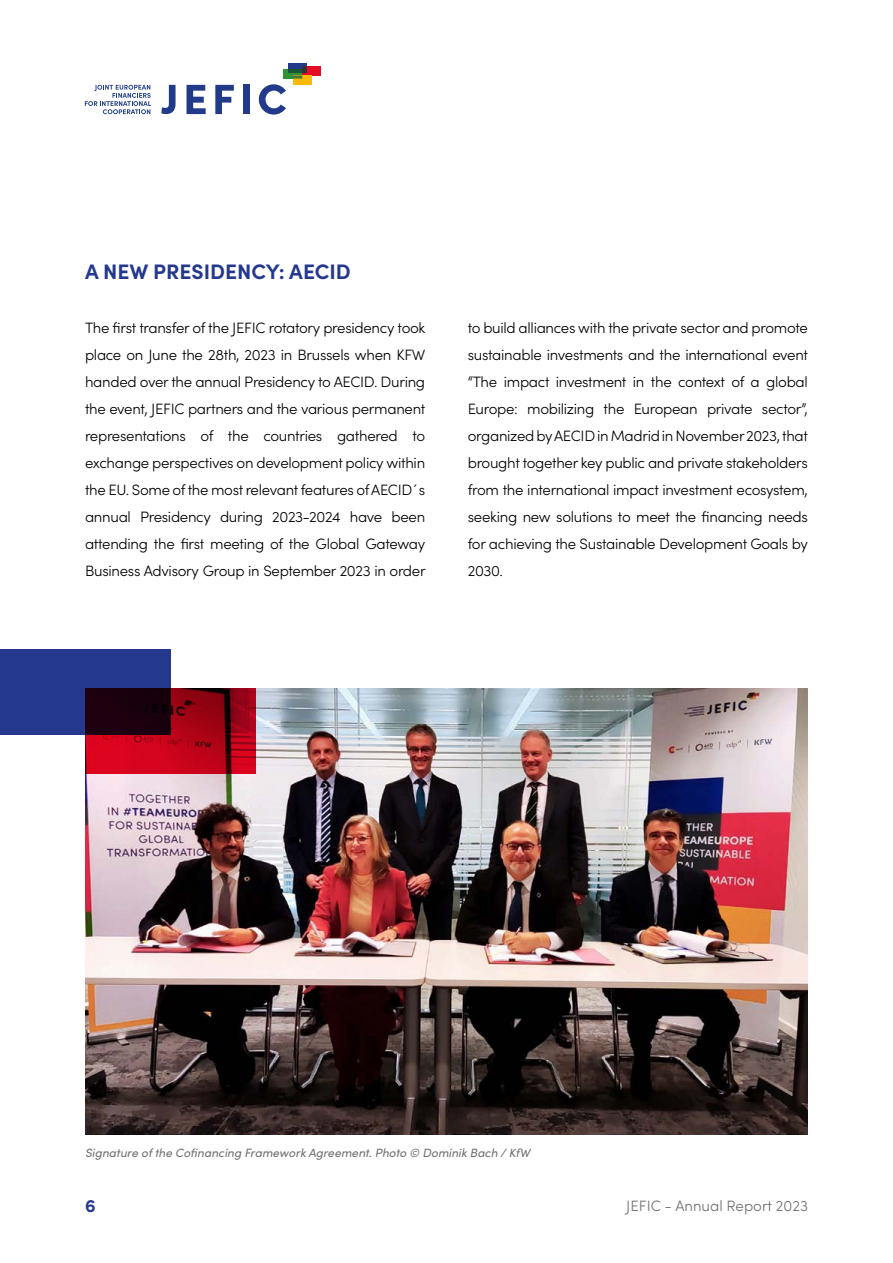
<style>
.page{position:relative;width:893px;height:1263px;background:#fff}
.page>*{position:absolute;margin:0;border:0;box-sizing:border-box;transform-origin:0 0}
.t1{font:700 21px "Sofia Pro";color:#24388d}
.t2{font:700 18px "Sofia Pro";color:#24388d}
.viñeta{font:300 15px/27px "Sofia Pro";letter-spacing:-.02em;color:#000;text-align:justify}
.t3{font:300 15px "Sofia Pro";color:#706f6f}
.pie_foto{font:italic 12px "Sofia Pro";color:#706f6f}
</style>
<div class="page">
<svg style="left:85px;top:85px;width:66px;height:29px"></svg>
<svg style="left:161px;top:85px;width:15px;height:29px"></svg>
<svg style="left:187px;top:85px;width:19px;height:29px"></svg>
<svg style="left:215px;top:85px;width:19px;height:29px"></svg>
<div style="left:243px;top:85px;width:7px;height:29px;background:#213b8a"></div>
<svg style="left:259px;top:84px;width:27px;height:31px"></svg>
<div style="left:288px;top:63px;width:19px;height:9px;background:#213b8a"></div>
<div style="left:283px;top:69px;width:19px;height:10px;background:#309437"></div>
<div style="left:302px;top:66px;width:19px;height:9px;background:#e40c22"></div>
<div style="left:293px;top:75px;width:19px;height:10px;background:#fbba09"></div>
<hr style="left:288px;top:69px;width:14px;height:3px;background:#175535">
<svg style="left:293px;top:66px;width:14px;height:13px"></svg>
<img style="left:85px;top:688px;width:723px;height:447px">
<div style="left:0;top:649px;width:170px;height:85px;background:#24388d"></div>
<svg style="left:85px;top:689px;width:170px;height:85px;background:#860215"></svg>
<p class="t1" style="left:85px;top:255px;width:267px">A NEW PRESIDENCY: AECID</p>
<p class="viñeta" style="left:85px;top:313px;width:342px">The first transfer of the JEFIC rotatory presidency took place on June the 28th, 2023 in Brussels when KFW handed over the annual Presidency to AECID. During the event, JEFIC partners and the various permanent representations of the countries gathered to exchange perspectives on development policy within the EU. Some of the most relevant features of AECID´s annual Presidency during 2023-2024 have been attending the first meeting of the Global Gateway Business Advisory Group in September 2023 in order</p>
<p class="viñeta" style="left:468px;top:313px;width:342px">to build alliances with the private sector and promote sustainable investments and the international event “The impact investment in the context of a global Europe: mobilizing the European private sector”, organized by AECID in Madrid in November 2023, that brought together key public and private stakeholders from the international impact investment ecosystem, seeking new solutions to meet the financing needs for achieving the Sustainable Development Goals by 2030.</p>
<p class="pie_foto" style="left:85px;top:1144px;width:447px">Signature of the Cofinancing Framework Agreement. Photo © Dominik Bach / KfW</p>
<p class="t2" style="left:85px;top:1192px;width:12px">6</p>
<p class="t3" style="left:626px;top:1195px;width:183px">JEFIC - Annual Report 2023</p>
</div>
